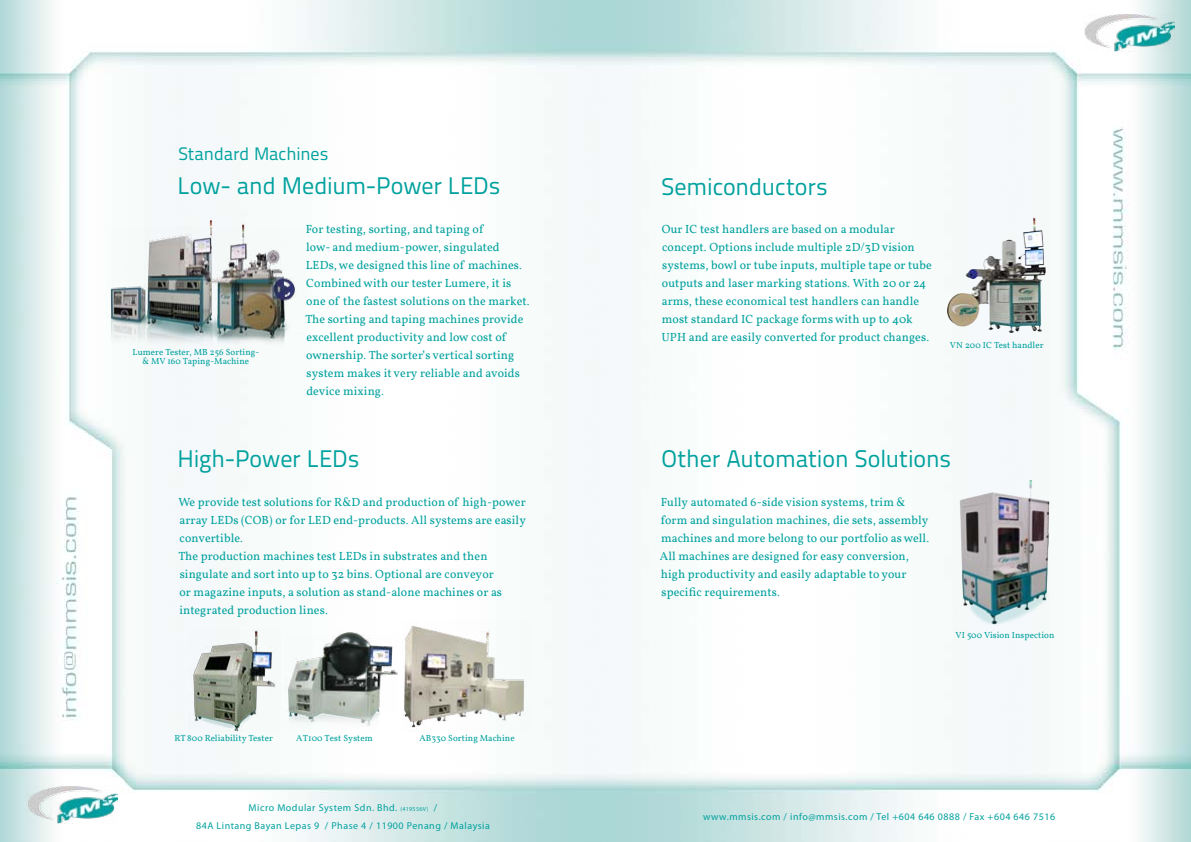
<style>
.page{position:relative;width:1191px;height:842px;background:#fff}
.page>*{position:absolute;margin:0;border:0;box-sizing:border-box;transform-origin:0 0}
.t1{font:24px "Titillium Text 22 L";letter-spacing:-.005em;color:#00a19e}
.t2{font:18px "Titillium Text 22 L";letter-spacing:-.005em;color:#00a19e}
.t3{font:12px/18px "Vollkorn";letter-spacing:.01em;color:#00a19e}
.t4{font:10px/18px "Myriad Pro";letter-spacing:.05em;color:#00a19e;text-align:center}
.t5{font:9px/9px "Vollkorn";letter-spacing:.01em;color:#00a19e;text-align:center}
.s1{font-size:6px}
</style>
<div class="page">
<img style="left:0;top:0;width:1191px;height:842px">
<img style="left:27px;top:786px;width:91px;height:37px">
<img style="left:1083px;top:13px;width:91px;height:38px">
<img style="left:106px;top:219px;width:200px;height:128px">
<img style="left:188px;top:630px;width:92px;height:102px">
<img style="left:284px;top:627px;width:113px;height:106px">
<img style="left:403px;top:621px;width:128px;height:111px">
<img style="left:944px;top:217px;width:104px;height:117px">
<img style="left:948px;top:480px;width:110px;height:150px">
<h2 class="t2" style="left:178px;top:141px;width:152px">Standard Machines</h2>
<h1 class="t1" style="left:177px;top:168px;width:324px">Low- and Medium-Power LEDs</h1>
<h1 class="t1" style="left:661px;top:169px;width:168px">Semiconductors</h1>
<p class="t5" style="left:133px;top:348px;width:128px">Lumere Tester, MB 256 Sorting-&amp; MV 160 Taping-Machine</p>
<p class="t3" style="left:305px;top:220px;width:226px">For testing, sorting, and taping of<br>low- and medium-power, singulated LEDs, we designed this line of machines.<br>Combined with our tester Lumere, it is one of the fastest solutions on the market.<br>The sorting and taping machines provide excellent productivity and low cost of ownership. The sorter’s vertical sorting system makes it very reliable and avoids device mixing.</p>
<p class="t3" style="left:661px;top:220px;width:272px">Our IC test handlers are based on a modular concept. Options include multiple 2D/3D vision systems, bowl or tube inputs, multiple tape or tube outputs and laser marking stations. With 20 or 24 arms, these economical test handlers can handle most standard IC package forms with up to 40k UPH and are easily converted for product changes.</p>
<p class="t5" style="left:950px;top:340px;width:95px">VN 200 IC Test handler</p>
<h1 class="t1" style="left:178px;top:441px;width:183px">High-Power LEDs</h1>
<h1 class="t1" style="left:661px;top:441px;width:291px">Other Automation Solutions</h1>
<p class="t3" style="left:178px;top:493px;width:349px">We provide test solutions for R&amp;D and production of high-power array LEDs (COB) or for LED end-products. All systems are easily convertible.<br>The production machines test LEDs in substrates and then singulate and sort into up to 32 bins. Optional are conveyor<br>or magazine inputs, a solution as stand-alone machines or as integrated production lines.</p>
<p class="t3" style="left:660px;top:492px;width:271px">Fully automated 6-side vision systems, trim &amp; form and singulation machines, die sets, assembly machines and more belong to our portfolio as well.<br>All machines are designed for easy conversion, high productivity and easily adaptable to your specific requirements.</p>
<p class="t5" style="left:955px;top:631px;width:100px">VI 500 Vision Inspection</p>
<p class="t5" style="left:174px;top:733px;width:100px">RT 800 Reliability Tester</p>
<p class="t5" style="left:296px;top:734px;width:78px">AT100 Test System</p>
<p class="t5" style="left:419px;top:733px;width:97px">AB330 Sorting Machine</p>
<p class="t4" style="left:196px;top:798px;width:295px">Micro Modular System Sdn. Bhd. <span class="s1">(419556V)</span> /<br>84A Lintang Bayan Lepas 9 / Phase 4 / 11900 Penang / Malaysia</p>
<p class="t4" style="left:703px;top:807px;width:353px">www.mmsis.com / info@mmsis.com / Tel +604 646 0888 / Fax +604 646 7516</p>
</div>
